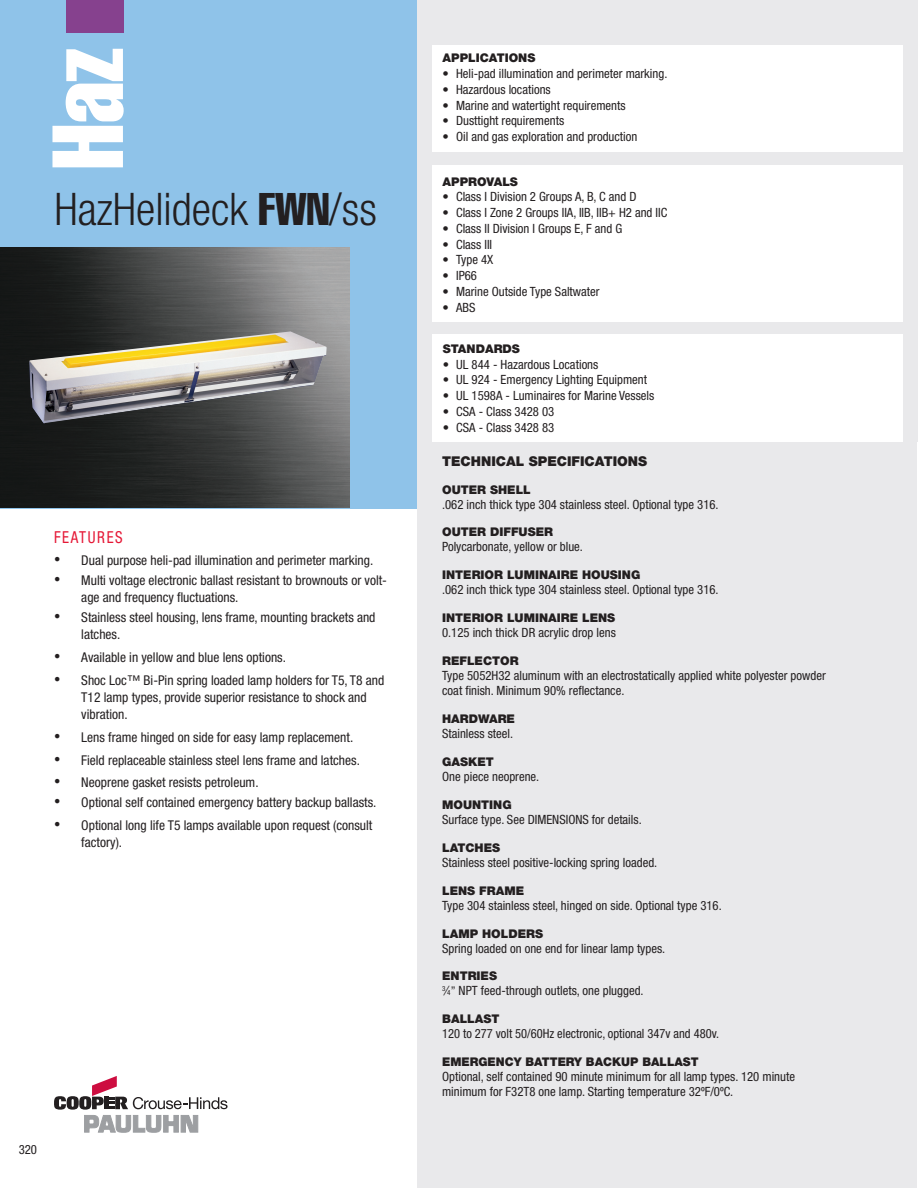
<style>
.page{position:relative;width:918px;height:1188px;background:#fff}
.page>*{position:absolute;margin:0;border:0;box-sizing:border-box;transform-origin:0 0}
.t1{font:extra-condensed 99px "Helvetica";color:#fff}
.t2{font:300 condensed 45px "Helvetica Neue LT Std";color:#231f20}
.t3{font:condensed 16.5px "Helvetica Neue";letter-spacing:.11em;color:#e51836;scale:.91 1}
.t4{font:condensed 13.5px/17.2px "Helvetica Neue";color:#231f20}
.t5{font:900 13.5px "Helvetica Neue LT Std";color:#231f20}
.application_bulltes{font:condensed 12.75px/15px "Helvetica Neue";color:#231f20}
.t6{font:900 12px "Helvetica Neue LT Std";color:#231f20}
.s1{font-family:"Helvetica";font-weight:400;font-stretch:extra-condensed}
.s2{font-family:"Times New Roman";font-stretch:normal;font-size:18px}
.s3{font-size:7.05px}
.s4{font-size:12px}
</style>
<div class="page">
<div style="left:911px;top:0;width:7px;height:441px;background:#e9e9eb"></div>
<div style="left:0;top:0;width:422px;height:508px;background:#8fc3e9"></div>
<div style="left:66px;top:0;width:58px;height:32px;background:#86418e"></div>
<div style="left:417px;top:0;width:500px;height:1188px;background:#e9e9eb"></div>
<svg style="left:54px;top:1076px;width:174px;height:56px"></svg>
<div style="left:432px;top:45px;width:471px;height:106px;background:#fff"></div>
<div style="left:432px;top:165px;width:471px;height:157px;background:#fff"></div>
<div style="left:432px;top:334px;width:470px;height:108px;background:#fff"></div>
<img style="left:0;top:248px;width:349px;height:260px">
<img style="left:29px;top:331px;width:298px;height:92px">
<p class="t1" style="left:25px;top:170px;width:123px;rotate:-90deg">Haz</p>
<p class="t2" style="left:54px;top:183px;width:324px">HazHelideck <span class="s1">FWN</span>/ss</p>
<p class="t3" style="left:54px;top:528px;width:77px">FEATURES</p>
<p class="t4" style="left:54px;top:552px;width:321px"><span class="s2">•</span> Dual purpose heli-pad illumination and perimeter marking.</p>
<p class="t4" style="left:81px;top:572px;width:307px;text-indent:-27px"><span class="s2">•</span> Multi voltage electronic ballast resistant to brownouts or volt&shy;age and frequency fluctuations.</p>
<p class="t4" style="left:81px;top:609px;width:296px;text-indent:-27px"><span class="s2">•</span> Stainless steel housing, lens frame, mounting brackets and latches.</p>
<p class="t4" style="left:54px;top:649px;width:233px"><span class="s2">•</span> Available in yellow and blue lens options.</p>
<p class="t4" style="left:81px;top:671px;width:305px;text-indent:-27px"><span class="s2">•</span> Shoc Loc™ Bi-Pin spring loaded lamp holders for T5, T8 and<br>T12 lamp types, provide superior resistance to shock and vibration.</p>
<p class="t4" style="left:54px;top:728px;width:301px"><span class="s2">•</span> Lens frame hinged on side for easy lamp replacement.</p>
<p class="t4" style="left:54px;top:751px;width:307px"><span class="s2">•</span> Field replaceable stainless steel lens frame and latches.</p>
<p class="t4" style="left:54px;top:774px;width:206px"><span class="s2">•</span> Neoprene gasket resists petroleum.</p>
<p class="t4" style="left:54px;top:794px;width:324px"><span class="s2">•</span> Optional self contained emergency battery backup ballasts.</p>
<p class="t4" style="left:81px;top:816px;width:293px;text-indent:-27px"><span class="s2">•</span> Optional long life T5 lamps available upon request (consult factory).</p>
<p class="application_bulltes" style="left:19px;top:1142px;width:20px">320</p>
<p class="t6" style="left:443px;top:51px;width:94px">APPLICATIONS</p>
<p class="application_bulltes" style="left:443px;top:66px;width:226px">• Heli-pad illumination and perimeter marking.</p>
<p class="application_bulltes" style="left:443px;top:82px;width:110px">• Hazardous locations</p>
<p class="application_bulltes" style="left:443px;top:98px;width:185px">• Marine and watertight requirements</p>
<p class="application_bulltes" style="left:443px;top:113px;width:123px">• Dusttight requirements</p>
<p class="application_bulltes" style="left:443px;top:129px;width:196px">• Oil and gas exploration and production</p>
<p class="t6" style="left:443px;top:174px;width:77px">APPROVALS</p>
<p class="application_bulltes" style="left:443px;top:189px;width:195px">• Class I Division 2 Groups A, B, C and D</p>
<p class="application_bulltes" style="left:443px;top:205px;width:226px">• Class I Zone 2 Groups IIA, IIB, IIB+ H2 and IIC</p>
<p class="application_bulltes" style="left:443px;top:221px;width:181px">• Class II Division I Groups E, F and G</p>
<p class="application_bulltes" style="left:443px;top:236px;width:51px">• Class III</p>
<p class="application_bulltes" style="left:443px;top:252px;width:52px">• Type 4X</p>
<p class="application_bulltes" style="left:443px;top:268px;width:36px">• IP66</p>
<p class="application_bulltes" style="left:443px;top:284px;width:159px">• Marine Outside Type Saltwater</p>
<p class="application_bulltes" style="left:443px;top:299px;width:34px">• ABS</p>
<p class="t6" style="left:443px;top:341px;width:79px">STANDARDS</p>
<p class="application_bulltes" style="left:443px;top:356px;width:157px">• UL 844 - Hazardous Locations</p>
<p class="application_bulltes" style="left:443px;top:372px;width:206px">• UL 924 - Emergency Lighting Equipment</p>
<p class="application_bulltes" style="left:443px;top:388px;width:213px">• UL 1598A - Luminaires for Marine Vessels</p>
<p class="application_bulltes" style="left:443px;top:404px;width:113px">• CSA - Class 3428 03</p>
<p class="application_bulltes" style="left:443px;top:419px;width:113px">• CSA - Class 3428 83</p>
<p class="t5" style="left:442px;top:453px;width:207px">TECHNICAL SPECIFICATIONS</p>
<p class="t6" style="left:442px;top:482px;width:90px">OUTER SHELL</p>
<p class="application_bulltes" style="left:442px;top:496px;width:278px">.062 inch thick type 304 stainless steel. Optional type 316.</p>
<p class="t6" style="left:442px;top:525px;width:112px">OUTER DIFFUSER</p>
<p class="application_bulltes" style="left:442px;top:539px;width:142px">Polycarbonate, yellow or blue.</p>
<p class="t6" style="left:442px;top:568px;width:200px">INTERIOR LUMINAIRE HOUSING</p>
<p class="application_bulltes" style="left:442px;top:582px;width:278px">.062 inch thick type 304 stainless steel. Optional type 316.</p>
<p class="t6" style="left:442px;top:611px;width:175px">INTERIOR LUMINAIRE LENS</p>
<p class="application_bulltes" style="left:442px;top:625px;width:175px">0.125 inch thick DR acrylic drop lens</p>
<p class="t6" style="left:442px;top:654px;width:78px">REFLECTOR</p>
<p class="application_bulltes" style="left:442px;top:668px;width:385px">Type 5052H32 aluminum with an electrostatically applied white polyester powder coat finish. Minimum 90% reflectance.</p>
<p class="t6" style="left:442px;top:712px;width:74px">HARDWARE</p>
<p class="application_bulltes" style="left:442px;top:726px;width:73px">Stainless steel.</p>
<p class="t6" style="left:442px;top:755px;width:53px">GASKET</p>
<p class="application_bulltes" style="left:442px;top:769px;width:99px">One piece neoprene.</p>
<p class="t6" style="left:442px;top:797px;width:71px">MOUNTING</p>
<p class="application_bulltes" style="left:442px;top:812px;width:201px">Surface type. See DIMENSIONS for details.</p>
<p class="t6" style="left:442px;top:840px;width:60px">LATCHES</p>
<p class="application_bulltes" style="left:442px;top:855px;width:217px">Stainless steel positive-locking spring loaded.</p>
<p class="t6" style="left:442px;top:883px;width:84px">LENS FRAME</p>
<p class="application_bulltes" style="left:442px;top:898px;width:281px">Type 304 stainless steel, hinged on side. Optional type 316.</p>
<p class="t6" style="left:442px;top:926px;width:102px">LAMP HOLDERS</p>
<p class="application_bulltes" style="left:442px;top:940px;width:225px">Spring loaded on one end for linear lamp types.</p>
<p class="t6" style="left:442px;top:969px;width:56px">ENTRIES</p>
<p class="application_bulltes" style="left:442px;top:983px;width:203px"><sup>3</sup>⁄<span class="s3">4</span><span class="s4">”</span> NPT feed-through outlets, one plugged.</p>
<p class="t6" style="left:442px;top:1012px;width:59px">BALLAST</p>
<p class="application_bulltes" style="left:442px;top:1026px;width:278px">120 to 277 volt 50/60Hz electronic, optional 347v and 480v.</p>
<p class="t6" style="left:442px;top:1055px;width:258px">EMERGENCY BATTERY BACKUP BALLAST</p>
<p class="application_bulltes" style="left:442px;top:1069px;width:354px">Optional, self contained 90 minute minimum for all lamp types. 120 minute minimum for F32T8 one lamp. Starting temperature 32ºF/0ºC.</p>
</div>
